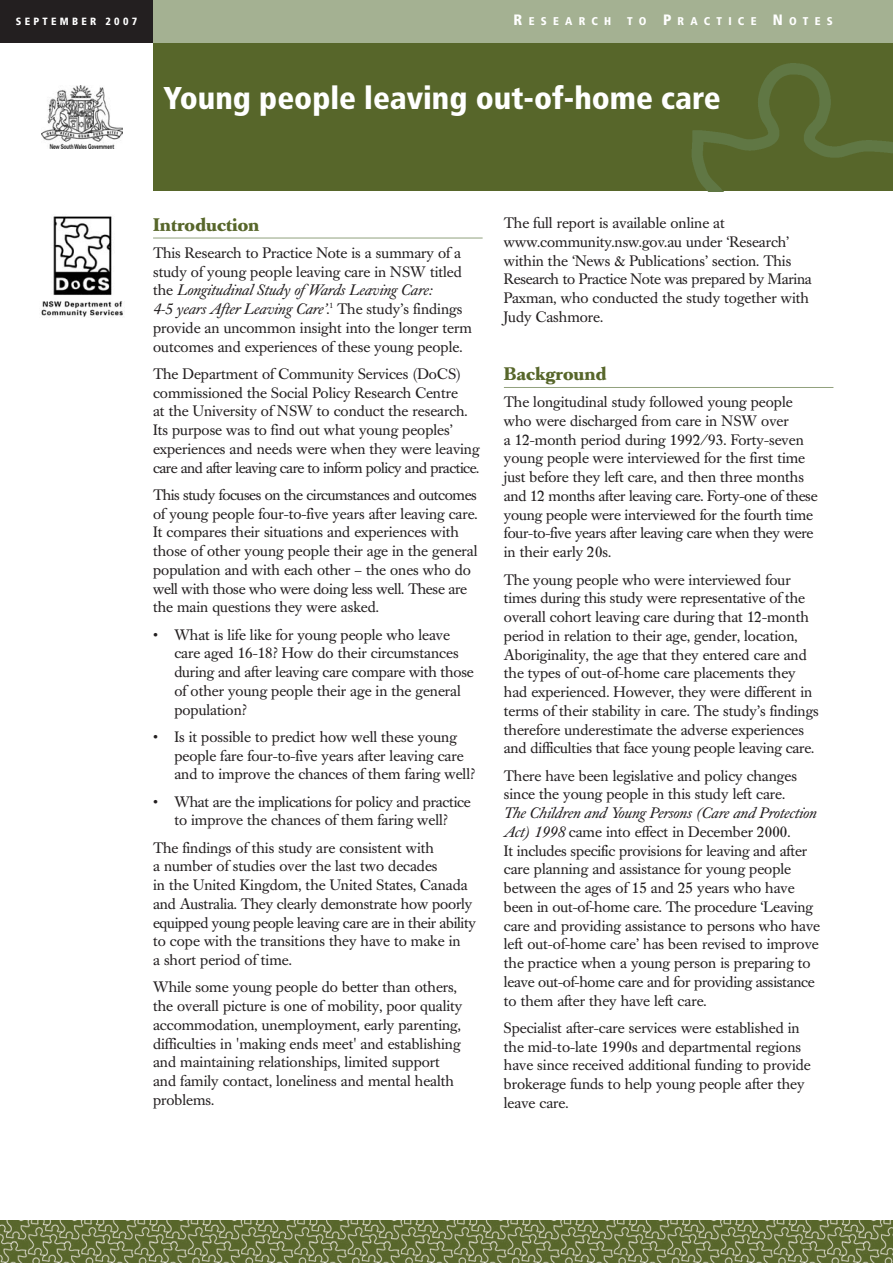
<style>
.page{position:relative;width:893px;height:1263px;background:#fff}
.page>*{position:absolute;margin:0;border:0;box-sizing:border-box;transform-origin:0 0}
.t1{font:900 condensed 31.5px "Frutiger";color:#fff}
.t2{font:700 18px "Caslon Book BE";color:#57662a}
.t3{font:15px/18.8px "Caslon Book BE";color:#231f20}
.t4{font:900 condensed 11.25px "Frutiger";letter-spacing:.555em;color:#fff}
.t5{font:900 condensed 10.5px "Frutiger";letter-spacing:.31em;color:#fff}
.s1{font-size:15px}
.s2{font-style:italic}
</style>
<div class="page">
<div style="left:153px;top:43px;width:740px;height:148px;background:#57662a"></div>
<img style="left:692px;top:63px;width:201px;height:128px">
<div style="left:0;top:0;width:153px;height:43px;background:#231f20"></div>
<img style="left:0;top:1220px;width:893px;height:43px">
<img style="left:41px;top:216px;width:82px;height:101px">
<hr style="left:153px;top:238px;width:330px;height:1px;background:#91a17d">
<hr style="left:504px;top:387px;width:329px;height:1px;background:#91a17d">
<div style="left:153px;top:0;width:740px;height:43px;background:#a4b192"></div>
<img style="left:41px;top:86px;width:82px;height:62px">
<p class="t5" style="left:16px;top:17px;width:123px">SEPTEMBER 2007</p>
<p class="t4" style="left:514px;top:17px;width:99px"><span class="s1">R</span>ESEARCH</p>
<p class="t4" style="left:627px;top:17px;width:207px">TO <span class="s1">P</span>RACTICE <span class="s1">N</span>OTES</p>
<h1 class="t1" style="left:164px;top:85px;width:559px">Young people leaving out-of-home care</h1>
<p class="t2" style="left:153px;top:217px;width:108px">Introduction</p>
<p class="t3" style="left:153px;top:245px;width:320px">This Research to Practice Note is a summary of a study of young people leaving care in NSW titled the <span class="s2">Longitudinal Study ofWards Leaving Care:<br>4-5 years After Leaving Care’</span>.<sup>1</sup> The study’s findings provide an uncommon insight into the longer term outcomes and experiences of these young people.</p>
<p class="t3" style="left:153px;top:366px;width:328px">The Department of Community Services (DoCS) commissioned the Social Policy Research Centre<br>at the University of NSW to conduct the research.<br>Its purpose was to find out what young peoples’ experiences and needs were when they were leaving care and after leaving care to inform policy and practice.</p>
<p class="t3" style="left:153px;top:487px;width:326px">This study focuses on the circumstances and outcomes of young people four-to-five years after leaving care.<br>It compares their situations and experiences with those of other young people their age in the general population and with each other – the ones who do well with those who were doing less well. These are the main questions they were asked.</p>
<p class="t3" style="left:174px;top:627px;width:301px;text-indent:-21px">• What is life like for young people who leave care aged 16-18? How do their circumstances during and after leaving care compare with those of other young people their age in the general population?</p>
<p class="t3" style="left:174px;top:729px;width:302px;text-indent:-21px">• Is it possible to predict how well these young people fare four-to-five years after leaving care and to improve the chances of them faring well?</p>
<p class="t3" style="left:153px;top:794px;width:319px;text-align:center">• What are the implications for policy and practice to improve the chances of them faring well?</p>
<p class="t3" style="left:153px;top:840px;width:324px">The findings of this study are consistent with<br>a number of studies over the last two decades<br>in the United Kingdom, the United States, Canada and Australia. They clearly demonstrate how poorly equipped young people leaving care are in their ability to cope with the transitions they have to make in<br>a short period of time.</p>
<p class="t3" style="left:153px;top:979px;width:311px">While some young people do better than others, the overall picture is one of mobility, poor quality accommodation, unemployment, early parenting, difficulties in 'making ends meet' and establishing and maintaining relationships, limited support and family contact, loneliness and mental health problems.</p>
<p class="t3" style="left:504px;top:215px;width:309px">The full report is available online at www.community.nsw.gov.au under ‘Research’ within the ‘News &amp; Publications’ section. This Research to Practice Note was prepared by Marina Paxman, who conducted the study together with Judy Cashmore.</p>
<p class="t2" style="left:504px;top:367px;width:104px">Background</p>
<p class="t3" style="left:504px;top:394px;width:315px">The longitudinal study followed young people who were discharged from care in NSW over<br>a 12-month period during 1992/93. Forty-seven young people were interviewed for the first time just before they left care, and then three months and 12 months after leaving care. Forty-one of these young people were interviewed for the fourth time four-to-five years after leaving care when they were in their early 20s.</p>
<p class="t3" style="left:504px;top:571px;width:316px">The young people who were interviewed four times during this study were representative of the overall cohort leaving care during that 12-month period in relation to their age, gender, location, Aboriginality, the age that they entered care and the types of out-of-home care placements they had experienced. However, they were different in terms of their stability in care. The study’s findings therefore underestimate the adverse experiences and difficulties that face young people leaving care.</p>
<p class="t3" style="left:504px;top:767px;width:295px">There have been legislative and policy changes since the young people in this study left care.</p>
<p class="t3" style="left:504px;top:805px;width:318px"><span class="s2">The Children and Young Persons (Care and Protection Act) 1998</span> came into effect in December 2000.<br>It includes specific provisions for leaving and after care planning and assistance for young people between the ages of 15 and 25 years who have been in out-of-home care. The procedure ‘Leaving care and providing assistance to persons who have left out-of-home care’ has been revised to improve the practice when a young person is preparing to leave out-of-home care and for providing assistance to them after they have left care.</p>
<p class="t3" style="left:504px;top:1020px;width:308px">Specialist after-care services were established in the mid-to-late 1990s and departmental regions have since received additional funding to provide brokerage funds to help young people after they leave care.</p>
</div>
